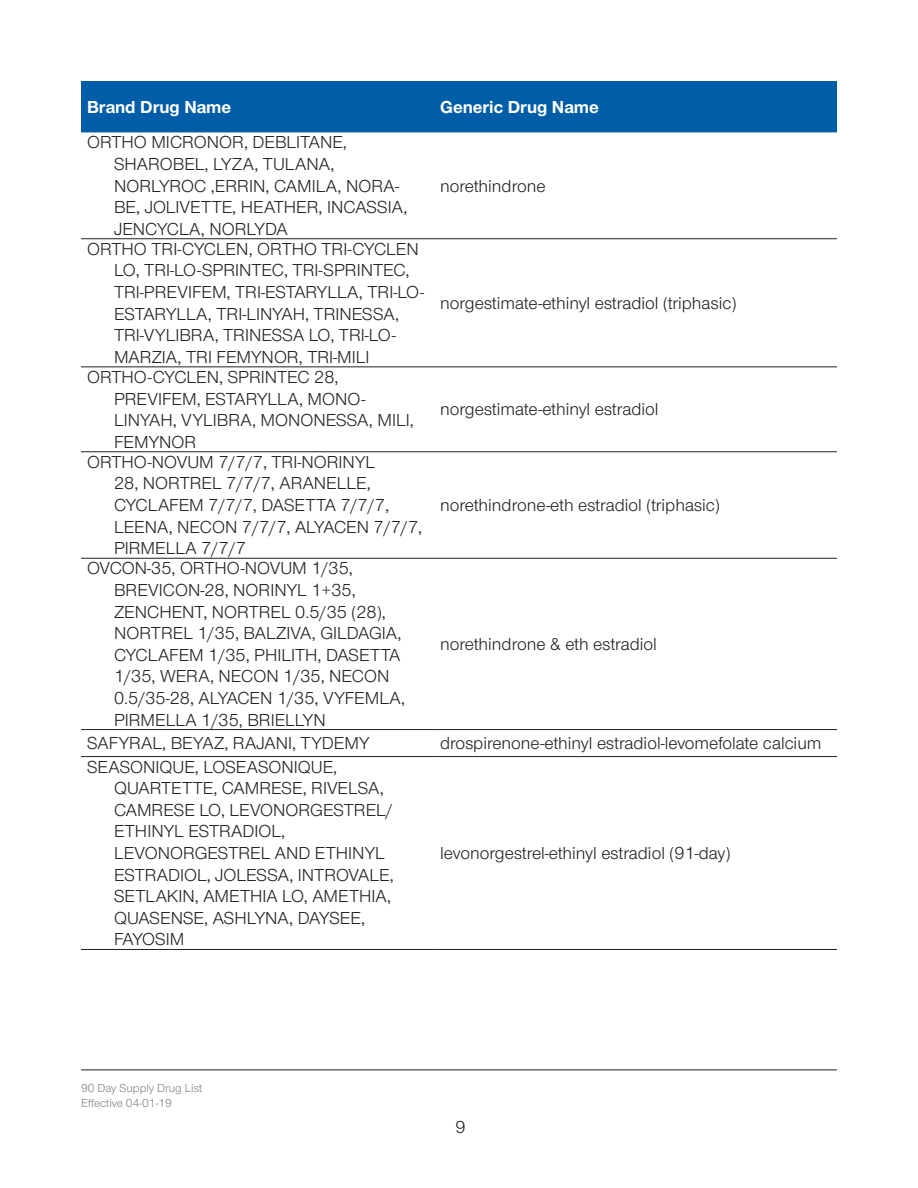
<style>
.page{position:relative;width:918px;height:1188px;background:#fff}
.page>*{position:absolute;margin:0;border:0;box-sizing:border-box;transform-origin:0 0}
.t1{font:18px/21.6px "UHC Sans";color:#231f20}
.t2{font:700 18px "UHC Sans";color:#fff}
.t3{font:12px/15px "UHC Sans";color:#808285}
</style>
<div class="page">
<hr style="left:81px;top:1070px;width:756px;height:1px;background:#231f20">
<div style="left:81px;top:81px;width:756px;height:51px;background:#015da7"></div>
<hr style="left:81px;top:238px;width:353px;height:1px;background:#231f20">
<hr style="left:434px;top:238px;width:403px;height:1px;background:#231f20">
<hr style="left:81px;top:367px;width:353px;height:1px;background:#231f20">
<hr style="left:434px;top:367px;width:403px;height:1px;background:#231f20">
<hr style="left:81px;top:452px;width:353px;height:1px;background:#231f20">
<hr style="left:434px;top:452px;width:403px;height:1px;background:#231f20">
<hr style="left:81px;top:558px;width:353px;height:1px;background:#231f20">
<hr style="left:434px;top:558px;width:403px;height:1px;background:#231f20">
<hr style="left:81px;top:729px;width:353px;height:1px;background:#231f20">
<hr style="left:434px;top:729px;width:403px;height:1px;background:#231f20">
<hr style="left:81px;top:756px;width:353px;height:1px;background:#231f20">
<hr style="left:434px;top:756px;width:403px;height:1px;background:#231f20">
<hr style="left:81px;top:949px;width:353px;height:1px;background:#231f20">
<hr style="left:434px;top:949px;width:403px;height:1px;background:#231f20">
<p class="t2" style="left:87px;top:95px;width:146px">Brand Drug Name</p>
<p class="t2" style="left:440px;top:95px;width:160px">Generic Drug Name</p>
<p class="t1" style="left:114px;top:131px;width:295px;text-indent:-27px">ORTHO MICRONOR, DEBLITANE,<br>SHAROBEL, LYZA, TULANA,<br>NORLYROC ,ERRIN, CAMILA, NORA-<br>BE, JOLIVETTE, HEATHER, INCASSIA,<br>JENCYCLA, NORLYDA</p>
<p class="t1" style="left:440px;top:174px;width:107px">norethindrone</p>
<p class="t1" style="left:114px;top:237px;width:312px;text-indent:-27px">ORTHO TRI-CYCLEN, ORTHO TRI-CYCLEN LO, TRI-LO-SPRINTEC, TRI-SPRINTEC, TRI-PREVIFEM, TRI-ESTARYLLA, TRI-LO-ESTARYLLA, TRI-LINYAH, TRINESSA, TRI-VYLIBRA, TRINESSA LO, TRI-LO-MARZIA, TRI FEMYNOR, TRI-MILI</p>
<p class="t1" style="left:114px;top:366px;width:301px;text-indent:-27px">ORTHO-CYCLEN, SPRINTEC 28,<br>PREVIFEM, ESTARYLLA, MONO-<br>LINYAH, VYLIBRA, MONONESSA, MILI,<br>FEMYNOR</p>
<p class="t1" style="left:114px;top:450px;width:310px;text-indent:-27px">ORTHO-NOVUM 7/7/7, TRI-NORINYL<br>28, NORTREL 7/7/7, ARANELLE,<br>CYCLAFEM 7/7/7, DASETTA 7/7/7,<br>LEENA, NECON 7/7/7, ALYACEN 7/7/7,<br>PIRMELLA 7/7/7</p>
<p class="t1" style="left:114px;top:557px;width:293px;text-indent:-27px">OVCON-35, ORTHO-NOVUM 1/35,<br>BREVICON-28, NORINYL 1+35,<br>ZENCHENT, NORTREL 0.5/35 (28),<br>NORTREL 1/35, BALZIVA, GILDAGIA,<br>CYCLAFEM 1/35, PHILITH, DASETTA<br>1/35, WERA, NECON 1/35, NECON<br>0.5/35-28, ALYACEN 1/35, VYFEMLA,<br>PIRMELLA 1/35, BRIELLYN</p>
<p class="t1" style="left:440px;top:291px;width:298px">norgestimate-ethinyl estradiol (triphasic)</p>
<p class="t1" style="left:440px;top:398px;width:220px">norgestimate-ethinyl estradiol</p>
<p class="t1" style="left:440px;top:494px;width:281px">norethindrone-eth estradiol (triphasic)</p>
<p class="t1" style="left:440px;top:633px;width:218px">norethindrone &amp; eth estradiol</p>
<p class="t1" style="left:87px;top:732px;width:284px">SAFYRAL, BEYAZ, RAJANI, TYDEMY</p>
<p class="t1" style="left:440px;top:732px;width:383px">drospirenone-ethinyl estradiol-levomefolate calcium</p>
<p class="t1" style="left:114px;top:755px;width:281px;text-indent:-27px">SEASONIQUE, LOSEASONIQUE,<br>QUARTETTE, CAMRESE, RIVELSA,<br>CAMRESE LO, LEVONORGESTREL/<br>ETHINYL ESTRADIOL,<br>LEVONORGESTREL AND ETHINYL<br>ESTRADIOL, JOLESSA, INTROVALE,<br>SETLAKIN, AMETHIA LO, AMETHIA,<br>QUASENSE, ASHLYNA, DAYSEE,<br>FAYOSIM</p>
<p class="t1" style="left:440px;top:842px;width:292px">levonorgestrel-ethinyl estradiol (91-day)</p>
<p class="t3" style="left:81px;top:1080px;width:123px">90 Day Supply Drug List<br>Effective 04-01-19</p>
<p class="t1" style="left:455px;top:1116px;width:12px">9</p>
</div>
